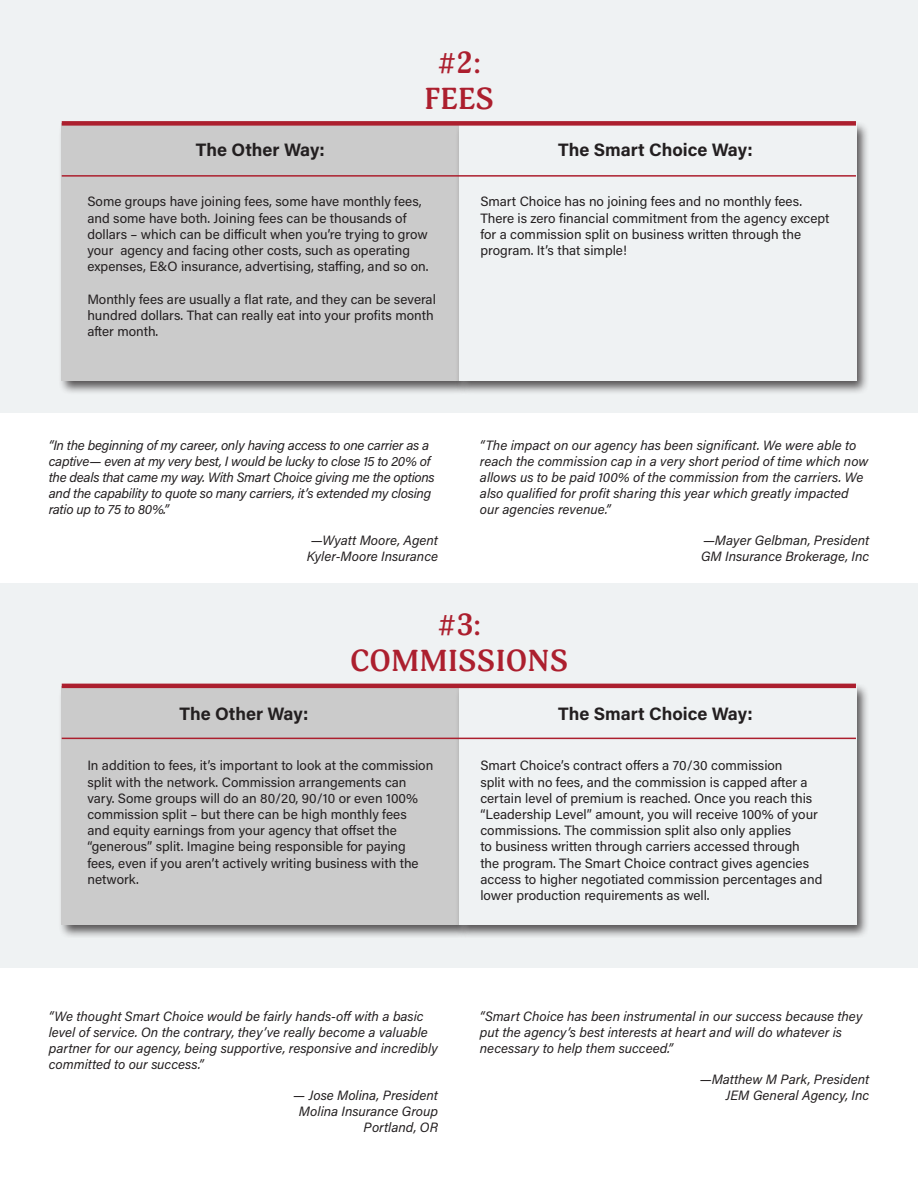
<style>
.page{position:relative;width:918px;height:1188px;background:#fff}
.page>*{position:absolute;margin:0;border:0;box-sizing:border-box;transform-origin:0 0}
.t1{font:700 30px/36px "Adonis";letter-spacing:.01em;color:#ac1f2e;text-align:center}
.t2{font:700 18px "Acumin Pro";color:#231f20}
.t3{font:13.5px/16.2px "Acumin Pro";color:#231f20}
.t4{font:italic 13.5px/16.2px "Acumin Pro";color:#231f20}
.t5{font:italic 13.5px/16.2px "Acumin Pro";letter-spacing:-.02em;color:#231f20}
</style>
<div class="page">
<div style="left:0;top:583px;width:918px;height:385px;background:#eff2f3"></div>
<div style="left:0;top:0;width:918px;height:413px;background:#eff2f3"></div>
<div style="left:58px;top:120px;width:414px;height:274px;background:#231f20;opacity:.75"></div>
<div style="left:62px;top:124px;width:397px;height:257px;background:#cbcbcb"></div>
<div style="left:455px;top:120px;width:414px;height:274px;background:#231f20;opacity:.75"></div>
<div style="left:459px;top:124px;width:397px;height:257px;background:#eff2f3"></div>
<div style="left:58px;top:683px;width:414px;height:255px;background:#231f20;opacity:.75"></div>
<div style="left:62px;top:686px;width:397px;height:239px;background:#cbcbcb"></div>
<div style="left:455px;top:683px;width:414px;height:255px;background:#231f20;opacity:.75"></div>
<div style="left:459px;top:686px;width:397px;height:239px;background:#eff2f3"></div>
<hr style="left:62px;top:738px;width:794px;height:1px;background:#ac1f2e">
<hr style="left:62px;top:684px;width:794px;height:4px;background:#ac1f2e">
<hr style="left:62px;top:175px;width:794px;height:2px;background:#ac1f2e">
<div style="left:62px;top:121px;width:794px;height:5px;background:#ac1f2e"></div>
<h1 class="t1" style="left:424px;top:45px;width:71px">#2:<br>FEES</h1>
<h2 class="t2" style="left:196px;top:138px;width:130px">The Other Way:</h2>
<h2 class="t2" style="left:558px;top:138px;width:196px">The Smart Choice Way:</h2>
<p class="t3" style="left:480px;top:193px;width:351px">Smart Choice has no joining fees and no monthly fees.<br>There is zero financial commitment from the agency except for a commission split on business written through the program. It’s that simple!</p>
<p class="t3" style="left:87px;top:193px;width:343px">Some groups have joining fees, some have monthly fees, and some have both. Joining fees can be thousands of dollars – which can be difficult when you’re trying to grow your agency and facing other costs, such as operating expenses, E&amp;O insurance, advertising, staffing, and so on.</p>
<p class="t3" style="left:87px;top:290px;width:350px">Monthly fees are usually a flat rate, and they can be several hundred dollars. That can really eat into your profits month after month.</p>
<p class="t5" style="left:49px;top:436px;width:388px">“In the beginning of my career, only having access to one carrier as a captive— even at my very best, I would be lucky to close 15 to 20% of the deals that came my way. With Smart Choice giving me the options and the capability to quote so many carriers, it’s extended my closing ratio up to 75 to 80%.”</p>
<p class="t4" style="left:307px;top:532px;width:133px">—Wyatt Moore, Agent<br>Kyler-Moore Insurance</p>
<p class="t4" style="left:480px;top:436px;width:390px">“The impact on our agency has been significant. We were able to reach the commission cap in a very short period of time which now allows us to be paid 100% of the commission from the carriers. We also qualified for profit sharing this year which greatly impacted our agencies revenue.”</p>
<p class="t4" style="left:701px;top:532px;width:170px">—Mayer Gelbman, President<br>GM Insurance Brokerage, Inc</p>
<h1 class="t1" style="left:350px;top:608px;width:220px">#3:<br>COMMISSIONS</h1>
<h2 class="t2" style="left:179px;top:702px;width:130px">The Other Way:</h2>
<h2 class="t2" style="left:558px;top:702px;width:196px">The Smart Choice Way:</h2>
<p class="t3" style="left:480px;top:757px;width:344px">Smart Choice’s contract offers a 70/30 commission<br>split with no fees, and the commission is capped after a certain level of premium is reached. Once you reach this “Leadership Level” amount, you will receive 100% of your commissions. The commission split also only applies<br>to business written through carriers accessed through<br>the program. The Smart Choice contract gives agencies access to higher negotiated commission percentages and lower production requirements as well.</p>
<p class="t3" style="left:87px;top:757px;width:348px">In addition to fees, it’s important to look at the commission split with the network. Commission arrangements can vary. Some groups will do an 80/20, 90/10 or even 100% commission split – but there can be high monthly fees<br>and equity earnings from your agency that offset the “generous” split. Imagine being responsible for paying fees, even if you aren’t actively writing business with the network.</p>
<p class="t4" style="left:49px;top:1007px;width:391px">“We thought Smart Choice would be fairly hands-off with a basic level of service. On the contrary, they’ve really become a valuable partner for our agency, being supportive, responsive and incredibly committed to our success.”</p>
<p class="t4" style="left:293px;top:1086px;width:146px;text-align:right">— Jose Molina, President<br>Molina Insurance Group<br>Portland, OR</p>
<p class="t4" style="left:480px;top:1007px;width:384px">“Smart Choice has been instrumental in our success because they put the agency’s best interests at heart and will do whatever is necessary to help them succeed.”</p>
<p class="t4" style="left:700px;top:1070px;width:171px;text-align:right">—Matthew M Park, President<br>JEM General Agency, Inc</p>
</div>
